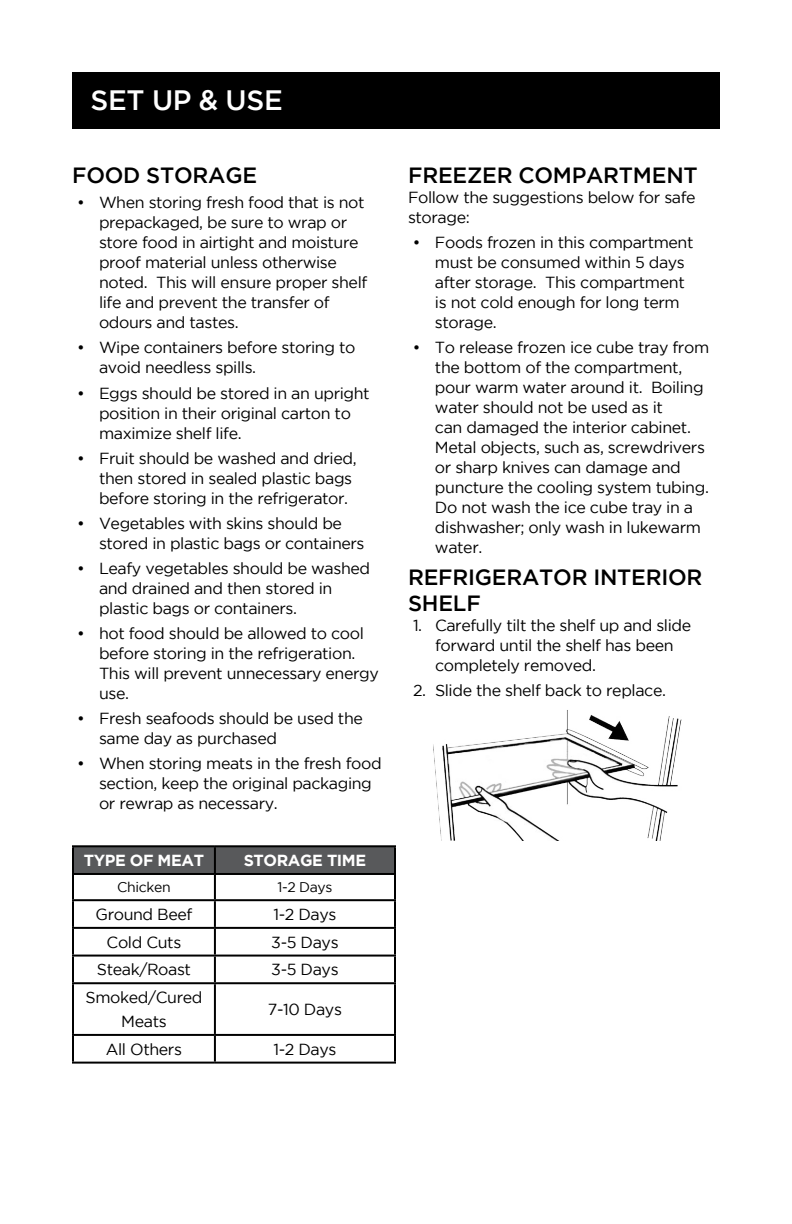
<style>
.page{position:relative;width:792px;height:1224px;background:#fff}
.page>*{position:absolute;margin:0;border:0;box-sizing:border-box;transform-origin:0 0}
.t1{font:500 28px "Gotham";letter-spacing:-.01em;color:#fff}
.t2{font:500 22px/26.4px "Gotham";letter-spacing:-.01em;color:#000}
.t3{font:16px/20px "Gotham";letter-spacing:-.025em;color:#000}
.t4{font:700 16px "Gotham";letter-spacing:-.025em;color:#fff}
.t5{font:14px "Gotham";letter-spacing:-.025em;color:#000}
</style>
<div class="page">
<img style="left:433px;top:710px;width:249px;height:130px">
<div style="left:74px;top:847px;width:320px;height:26px;background:#58595b"></div>
<hr style="left:72px;top:845px;width:143px;height:2px;background:#000">
<hr style="left:72px;top:847px;width:2px;height:26px;background:#000">
<hr style="left:215px;top:845px;width:181px;height:2px;background:#000">
<hr style="left:214px;top:847px;width:2px;height:26px;background:#000">
<hr style="left:394px;top:847px;width:2px;height:26px;background:#000">
<hr style="left:72px;top:873px;width:143px;height:2px;background:#000">
<hr style="left:72px;top:875px;width:2px;height:24px;background:#000">
<hr style="left:215px;top:873px;width:181px;height:2px;background:#000">
<hr style="left:214px;top:875px;width:2px;height:24px;background:#000">
<hr style="left:394px;top:875px;width:2px;height:24px;background:#000">
<hr style="left:72px;top:899px;width:143px;height:2px;background:#000">
<hr style="left:72px;top:901px;width:2px;height:26px;background:#000">
<hr style="left:215px;top:899px;width:181px;height:2px;background:#000">
<hr style="left:214px;top:901px;width:2px;height:26px;background:#000">
<hr style="left:394px;top:901px;width:2px;height:26px;background:#000">
<hr style="left:72px;top:927px;width:143px;height:2px;background:#000">
<hr style="left:72px;top:929px;width:2px;height:26px;background:#000">
<hr style="left:215px;top:927px;width:181px;height:2px;background:#000">
<hr style="left:214px;top:929px;width:2px;height:26px;background:#000">
<hr style="left:394px;top:929px;width:2px;height:26px;background:#000">
<hr style="left:72px;top:955px;width:143px;height:2px;background:#000">
<hr style="left:72px;top:957px;width:2px;height:25px;background:#000">
<hr style="left:215px;top:955px;width:181px;height:2px;background:#000">
<hr style="left:214px;top:957px;width:2px;height:25px;background:#000">
<hr style="left:394px;top:957px;width:2px;height:25px;background:#000">
<hr style="left:72px;top:982px;width:143px;height:2px;background:#000">
<hr style="left:72px;top:984px;width:2px;height:50px;background:#000">
<hr style="left:215px;top:982px;width:181px;height:2px;background:#000">
<hr style="left:214px;top:984px;width:2px;height:50px;background:#000">
<hr style="left:394px;top:984px;width:2px;height:50px;background:#000">
<hr style="left:72px;top:1034px;width:143px;height:2px;background:#000">
<hr style="left:72px;top:1036px;width:2px;height:26px;background:#000">
<hr style="left:215px;top:1034px;width:181px;height:2px;background:#000">
<hr style="left:214px;top:1036px;width:2px;height:26px;background:#000">
<hr style="left:394px;top:1036px;width:2px;height:26px;background:#000">
<hr style="left:72px;top:1062px;width:143px;height:2px;background:#000">
<hr style="left:215px;top:1062px;width:181px;height:2px;background:#000">
<div style="left:72px;top:72px;width:648px;height:57px;background:#000"></div>
<h1 class="t1" style="left:91px;top:85px;width:194px">SET UP &amp; USE</h1>
<h2 class="t2" style="left:72px;top:162px;width:186px">FOOD STORAGE</h2>
<p class="t3" style="left:99px;top:193px;width:270px;text-indent:-22px">• When storing fresh food that is not prepackaged, be sure to wrap or store food in airtight and moisture proof material unless otherwise noted. This will ensure proper shelf life and prevent the transfer of odours and tastes.</p>
<p class="t3" style="left:99px;top:338px;width:258px;text-indent:-22px">• Wipe containers before storing to avoid needless spills.</p>
<p class="t3" style="left:99px;top:383px;width:272px;text-indent:-22px">• Eggs should be stored in an upright position in their original carton to maximize shelf life.</p>
<p class="t3" style="left:99px;top:448px;width:259px;text-indent:-22px">• Fruit should be washed and dried, then stored in sealed plastic bags before storing in the refrigerator.</p>
<p class="t3" style="left:99px;top:513px;width:267px;text-indent:-22px">• Vegetables with skins should be stored in plastic bags or containers</p>
<p class="t3" style="left:99px;top:558px;width:273px;text-indent:-22px">• Leafy vegetables should be washed and drained and then stored in plastic bags or containers.</p>
<p class="t3" style="left:99px;top:623px;width:281px;text-indent:-22px">• hot food should be allowed to cool before storing in the refrigeration.<br>This will prevent unnecessary energy use.</p>
<p class="t3" style="left:99px;top:708px;width:265px;text-indent:-22px">• Fresh seafoods should be used the same day as purchased</p>
<p class="t3" style="left:99px;top:753px;width:284px;text-indent:-22px">• When storing meats in the fresh food section, keep the original packaging or rewrap as necessary.</p>
<p class="t4" style="left:84px;top:851px;width:122px">TYPE OF MEAT</p>
<p class="t4" style="left:244px;top:851px;width:124px">STORAGE TIME</p>
<p class="t5" style="left:117px;top:880px;width:55px">Chicken</p>
<p class="t5" style="left:277px;top:880px;width:57px">1-2 Days</p>
<p class="t3" style="left:96px;top:904px;width:98px">Ground Beef</p>
<p class="t3" style="left:273px;top:904px;width:65px">1-2 Days</p>
<p class="t3" style="left:107px;top:932px;width:76px">Cold Cuts</p>
<p class="t3" style="left:271px;top:932px;width:69px">3-5 Days</p>
<p class="t3" style="left:97px;top:959px;width:96px">Steak/Roast</p>
<p class="t3" style="left:271px;top:959px;width:69px">3-5 Days</p>
<p class="t3" style="left:85px;top:985px;width:118px;line-height:24px;text-align:center">Smoked/Cured<br>Meats</p>
<p class="t3" style="left:268px;top:999px;width:76px">7-10 Days</p>
<p class="t3" style="left:106px;top:1039px;width:78px">All Others</p>
<p class="t3" style="left:273px;top:1039px;width:65px">1-2 Days</p>
<h2 class="t2" style="left:408px;top:162px;width:291px">FREEZER COMPARTMENT</h2>
<p class="t3" style="left:408px;top:187px;width:289px">Follow the suggestions below for safe storage:</p>
<p class="t3" style="left:435px;top:233px;width:260px;text-indent:-22px">• Foods frozen in this compartment must be consumed within 5 days after storage. This compartment is not cold enough for long term storage.</p>
<p class="t3" style="left:435px;top:338px;width:276px;text-indent:-22px">• To release frozen ice cube tray from the bottom of the compartment, pour warm water around it. Boiling water should not be used as it<br>can damaged the interior cabinet.<br>Metal objects, such as, screwdrivers or sharp knives can damage and puncture the cooling system tubing.<br>Do not wash the ice cube tray in a dishwasher; only wash in lukewarm water.</p>
<h2 class="t2" style="left:408px;top:563px;width:296px">REFRIGERATOR INTERIOR<br>SHELF</h2>
<p class="t3" style="left:435px;top:615px;width:258px;text-indent:-22px">1. Carefully tilt the shelf up and slide forward until the shelf has been completely removed.</p>
<p class="t3" style="left:413px;top:680px;width:255px">2. Slide the shelf back to replace.</p>
</div>
